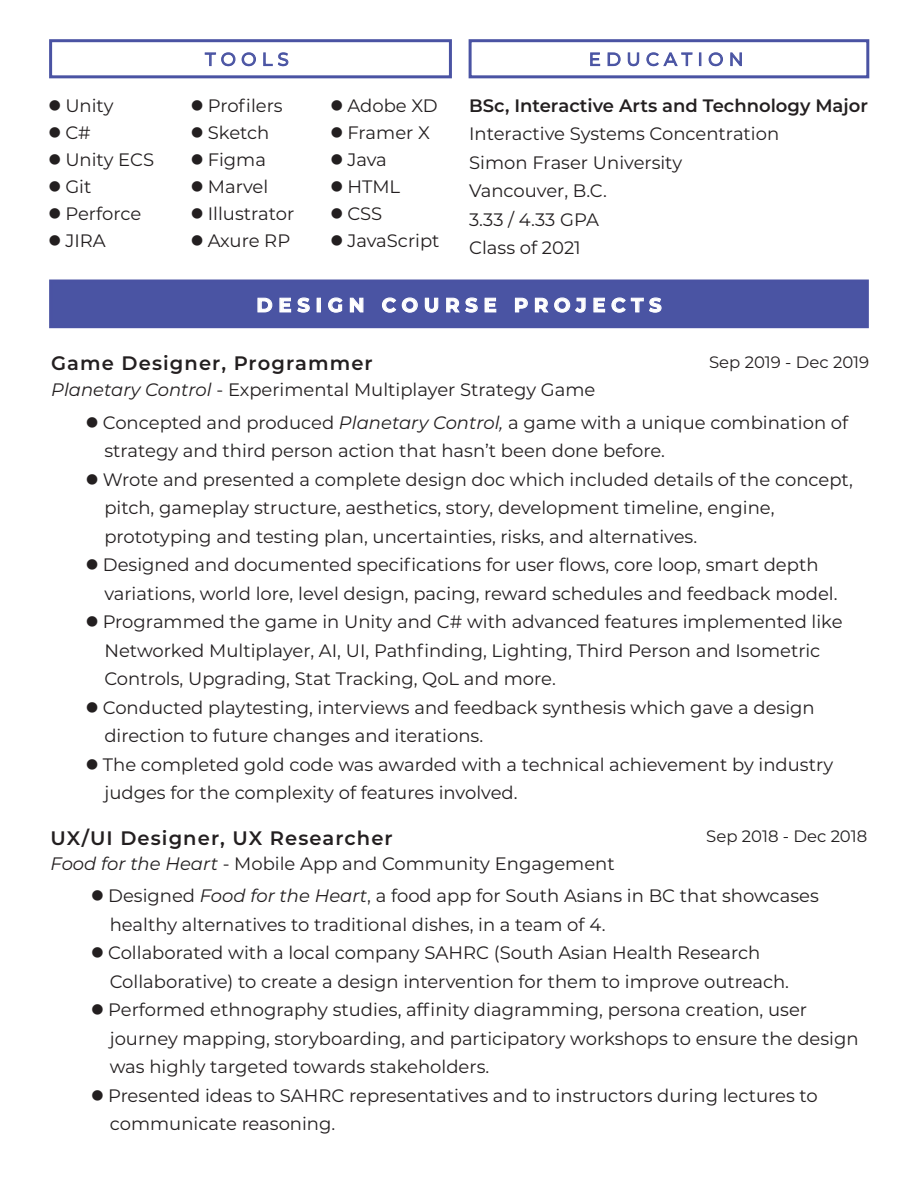
<style>
.page{position:relative;width:918px;height:1188px;background:#fff}
.page>*{position:absolute;margin:0;border:0;box-sizing:border-box;transform-origin:0 0}
.t1{font:600 19.5px "Montserrat";letter-spacing:.055em;color:#231f20}
.t2{font:700 19.5px "Montserrat";letter-spacing:.3em;color:#fff}
.t3{font:18px/28.5px "Montserrat";color:#231f20}
.t4{font:600 18px "Montserrat";color:#231f20}
.t5{font:18px "Montserrat";letter-spacing:.3em;color:#4a54a3}
.t6{font:16.5px "Montserrat";color:#231f20}
.s1{font-style:italic}
</style>
<div class="page">
<svg style="left:204px;top:52px;width:52px;height:15px"></svg>
<svg style="left:263px;top:52px;width:26px;height:15px"></svg>
<svg style="left:590px;top:52px;width:11px;height:15px"></svg>
<svg style="left:607px;top:52px;width:14px;height:15px"></svg>
<svg style="left:627px;top:52px;width:13px;height:15px"></svg>
<svg style="left:646px;top:52px;width:47px;height:15px"></svg>
<svg style="left:699px;top:52px;width:2px;height:14px"></svg>
<svg style="left:708px;top:52px;width:15px;height:15px"></svg>
<svg style="left:730px;top:52px;width:12px;height:15px"></svg>
<div style="left:49px;top:39px;width:403px;height:39px;border:3px solid #4a53a3"></div>
<div style="left:469px;top:39px;width:400px;height:39px;border:3px solid #4a53a3"></div>
<div style="left:49px;top:280px;width:820px;height:48px;background:#4a54a3"></div>
<svg style="left:257px;top:297px;width:16px;height:16px"></svg>
<svg style="left:279px;top:297px;width:31px;height:16px"></svg>
<div style="left:317px;top:298px;width:4px;height:14px;border:1px solid #fff"></div>
<svg style="left:328px;top:297px;width:15px;height:16px"></svg>
<svg style="left:349px;top:297px;width:15px;height:16px"></svg>
<svg style="left:382px;top:297px;width:36px;height:16px"></svg>
<svg style="left:424px;top:297px;width:15px;height:16px"></svg>
<svg style="left:446px;top:297px;width:32px;height:16px"></svg>
<svg style="left:484px;top:297px;width:13px;height:16px"></svg>
<svg style="left:514px;top:297px;width:14px;height:16px"></svg>
<svg style="left:534px;top:297px;width:52px;height:16px"></svg>
<svg style="left:593px;top:297px;width:69px;height:16px"></svg>
<p class="t3" style="left:48px;top:91px;width:67px">● Unity</p>
<p class="t3" style="left:48px;top:118px;width:44px">●C#</p>
<p class="t3" style="left:48px;top:145px;width:108px">● Unity ECS</p>
<p class="t3" style="left:48px;top:172px;width:45px">● Git</p>
<p class="t3" style="left:48px;top:199px;width:95px">● Perforce</p>
<p class="t3" style="left:48px;top:226px;width:59px">● JIRA</p>
<p class="t5" style="left:205px;top:47px;width:85px">TOOLS</p>
<p class="t5" style="left:589px;top:47px;width:156px">EDUCATION</p>
<p class="t3" style="left:191px;top:91px;width:94px">● Profilers</p>
<p class="t3" style="left:191px;top:118px;width:80px">● Sketch</p>
<p class="t3" style="left:191px;top:145px;width:77px">● Figma</p>
<p class="t3" style="left:191px;top:172px;width:79px">● Marvel</p>
<p class="t3" style="left:191px;top:199px;width:105px">● Illustrator</p>
<p class="t3" style="left:191px;top:226px;width:101px">● Axure RP</p>
<p class="t3" style="left:330px;top:91px;width:109px">● Adobe XD</p>
<p class="t3" style="left:330px;top:118px;width:101px">● Framer X</p>
<p class="t3" style="left:330px;top:145px;width:58px">● Java</p>
<p class="t3" style="left:330px;top:172px;width:72px">● HTML</p>
<p class="t3" style="left:330px;top:199px;width:54px">● CSS</p>
<p class="t3" style="left:330px;top:226px;width:111px">● JavaScript</p>
<p class="t4" style="left:469px;top:93px;width:400px">BSc, Interactive Arts and Technology Major</p>
<p class="t3" style="left:469px;top:119px;width:312px">Interactive Systems Concentration<br>Simon Fraser University<br>Vancouver, B.C.<br>3.33 / 4.33 GPA<br>Class of 2021</p>
<p class="t2" style="left:256px;top:291px;width:407px">DESIGN COURSE PROJECTS</p>
<p class="t1" style="left:51px;top:350px;width:323px">Game Designer, Programmer</p>
<p class="t3" style="left:51px;top:375px;width:546px"><span class="s1">Planetary Control</span> - Experimental Multiplayer Strategy Game</p>
<p class="t6" style="left:709px;top:351px;width:162px">Sep 2019 - Dec 2019</p>
<p class="t3" style="left:104px;top:408px;width:745px;text-indent:-19px">● Concepted and produced <span class="s1">Planetary Control,</span> a game with a unique combination of strategy and third person action that hasn’t been done before.</p>
<p class="t3" style="left:104px;top:465px;width:750px;text-indent:-19px">● Wrote and presented a complete design doc which included details of the concept, pitch, gameplay structure, aesthetics, story, development timeline, engine, prototyping and testing plan, uncertainties, risks, and alternatives.</p>
<p class="t3" style="left:104px;top:550px;width:735px;text-indent:-19px">● Designed and documented specifications for user flows, core loop, smart depth variations, world lore, level design, pacing, reward schedules and feedback model.</p>
<p class="t3" style="left:104px;top:607px;width:740px;text-indent:-19px">● Programmed the game in Unity and C# with advanced features implemented like<br>Networked Multiplayer, AI, UI, Pathfinding, Lighting, Third Person and Isometric<br>Controls, Upgrading, Stat Tracking, QoL and more.</p>
<p class="t3" style="left:104px;top:692px;width:712px;text-indent:-19px">● Conducted playtesting, interviews and feedback synthesis which gave a design direction to future changes and iterations.</p>
<p class="t3" style="left:104px;top:749px;width:730px;text-indent:-19px">● The completed gold code was awarded with a technical achievement by industry judges for the complexity of features involved.</p>
<p class="t1" style="left:51px;top:824px;width:344px">UX/UI Designer, UX Researcher</p>
<p class="t3" style="left:51px;top:849px;width:566px"><span class="s1">Food for the Heart</span> - Mobile App and Community Engagement</p>
<p class="t6" style="left:706px;top:825px;width:163px">Sep 2018 - Dec 2018</p>
<p class="t3" style="left:110px;top:881px;width:711px;text-indent:-19px">● Designed <span class="s1">Food for the Heart</span>, a food app for South Asians in BC that showcases healthy alternatives to traditional dishes, in a team of 4.</p>
<p class="t3" style="left:110px;top:938px;width:681px;text-indent:-19px">● Collaborated with a local company SAHRC (South Asian Health Research<br>Collaborative) to create a design intervention for them to improve outreach.</p>
<p class="t3" style="left:110px;top:995px;width:750px;text-indent:-19px">● Performed ethnography studies, affinity diagramming, persona creation, user journey mapping, storyboarding, and participatory workshops to ensure the design was highly targeted towards stakeholders.</p>
<p class="t3" style="left:110px;top:1081px;width:710px;text-indent:-19px">● Presented ideas to SAHRC representatives and to instructors during lectures to communicate reasoning.</p>
</div>
